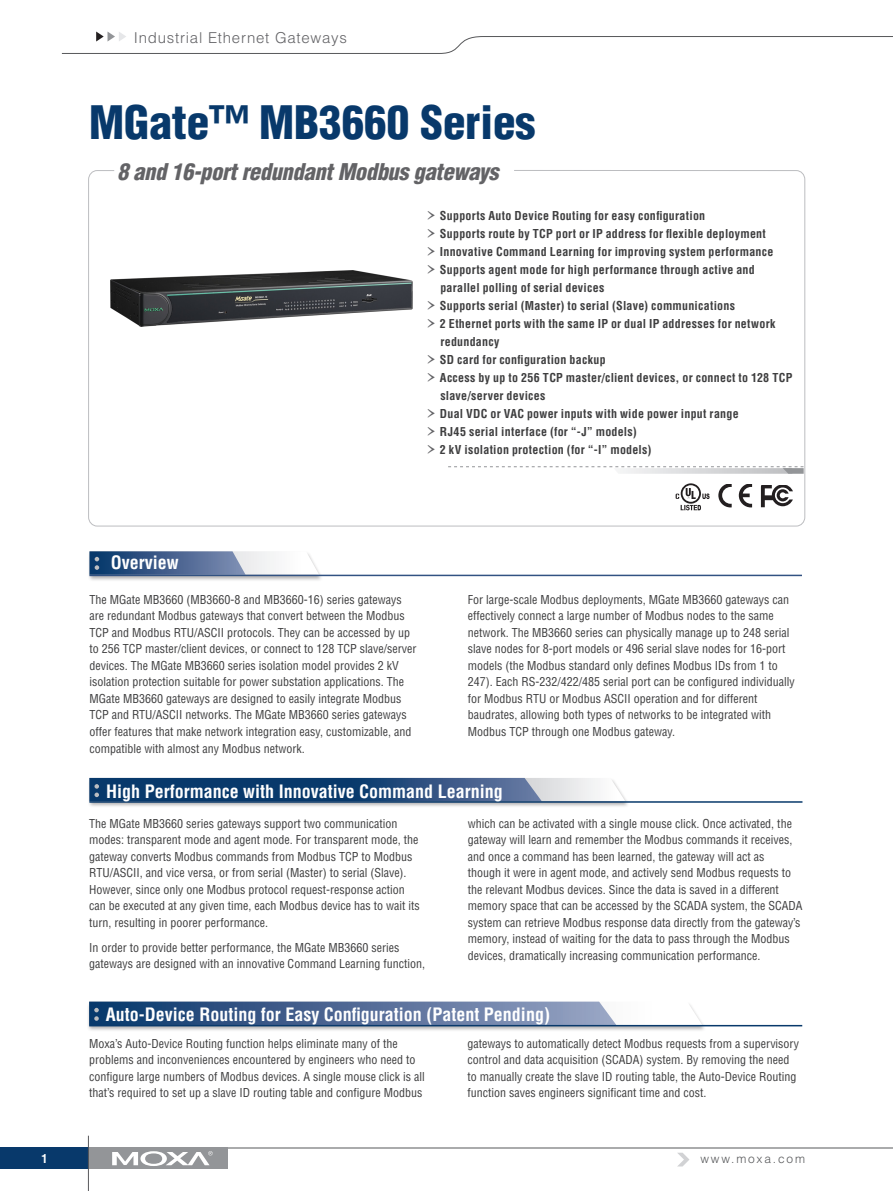
<style>
.page{position:relative;width:893px;height:1191px;background:#fff}
.page>*{position:absolute;margin:0;border:0;box-sizing:border-box;transform-origin:0 0}
.pro_name{font:900 condensed 45px "Helvetica";color:#08396b}
.pro_des{font:italic 900 condensed 22.5px "Helvetica";letter-spacing:-.015em;color:#636366}
.topic{font:700 condensed 18px "Helvetica";color:#fff}
.t1{font:300 15px "Helvetica";letter-spacing:.05em;color:#636366}
.body{font:condensed 12px/16.5px "Helvetica";color:#3e3e3f}
.t2{font:700 condensed 12px/18px "Helvetica";letter-spacing:.02em;color:#3e3e3f}
.t3{font:300 12px "Helvetica";letter-spacing:.15em;color:#57585a}
.t4{font:700 condensed 12px "Helvetica";color:#fff}
.s1{font-family:"Garamond Premr Pro";font-weight:400;font-stretch:normal;font-size:24px;color:#636366}
</style>
<div class="page">
<svg style="left:61px;top:32px;width:832px;height:22px"></svg>
<hr style="left:0;top:1147px;width:893px;height:1px;background:#57585a">
<div style="left:0;top:1147px;width:90px;height:22px;background:#08396b"></div>
<div style="left:90px;top:1147px;width:138px;height:22px;background:#939598"></div>
<svg style="left:112px;top:1151px;width:101px;height:15px"></svg>
<hr style="left:88px;top:1135px;width:1px;height:56px;background:#59595c">
<svg style="left:678px;top:1152px;width:11px;height:14px"></svg>
<svg style="left:448px;top:466px;width:356px;height:8px"></svg>
<div style="left:87px;top:551px;width:237px;height:30px;background:#231f20;opacity:.35"></div>
<svg style="left:89px;top:551px;width:230px;height:23px"></svg>
<hr style="left:89px;top:574px;width:713px;height:2px;background:#325282">
<div style="left:87px;top:778px;width:543px;height:30px;background:#231f20;opacity:.35"></div>
<hr style="left:89px;top:801px;width:713px;height:1px;background:#08396b">
<svg style="left:89px;top:778px;width:536px;height:24px;background:#3e618a"></svg>
<img style="left:111px;top:271px;width:302px;height:55px">
<div style="left:87px;top:1001px;width:620px;height:30px;background:#231f20;opacity:.35"></div>
<hr style="left:89px;top:1025px;width:713px;height:1px;background:#08396b">
<svg style="left:89px;top:1001px;width:613px;height:24px;background:#6d84a7"></svg>
<svg style="left:718px;top:485px;width:14px;height:22px"></svg>
<svg style="left:739px;top:485px;width:13px;height:22px"></svg>
<svg style="left:761px;top:485px;width:32px;height:22px"></svg>
<svg style="left:676px;top:483px;width:34px;height:27px"></svg>
<p class="t1" style="left:134px;top:29px;width:215px">Industrial Ethernet Gateways</p>
<p class="pro_name" style="left:89px;top:94px;width:448px">MGate™ MB3660 Series</p>
<p class="pro_des" style="left:117px;top:158px;width:383px">8 and 16-port redundant Modbus gateways</p>
<p class="t2" style="left:425px;top:206px;width:281px"><span class="s1">›</span> Supports Auto Device Routing for easy configuration</p>
<p class="t2" style="left:425px;top:224px;width:342px"><span class="s1">›</span> Supports route by TCP port or IP address for flexible deployment</p>
<p class="t2" style="left:425px;top:242px;width:350px"><span class="s1">›</span> Innovative Command Learning for improving system performance</p>
<p class="t2" style="left:440px;top:260px;width:316px;text-indent:-15px"><span class="s1">›</span> Supports agent mode for high performance through active and parallel polling of serial devices</p>
<p class="t2" style="left:425px;top:296px;width:311px"><span class="s1">›</span> Supports serial (Master) to serial (Slave) communications</p>
<p class="t2" style="left:440px;top:314px;width:337px;text-indent:-15px"><span class="s1">›</span> 2 Ethernet ports with the same IP or dual IP addresses for network redundancy</p>
<p class="t2" style="left:425px;top:350px;width:182px"><span class="s1">›</span> SD card for configuration backup</p>
<p class="t2" style="left:440px;top:368px;width:353px;text-indent:-15px"><span class="s1">›</span> Access by up to 256 TCP master/client devices, or connect to 128 TCP slave/server devices</p>
<p class="t2" style="left:425px;top:404px;width:315px"><span class="s1">›</span> Dual VDC or VAC power inputs with wide power input range</p>
<p class="t2" style="left:425px;top:422px;width:213px"><span class="s1">›</span> RJ45 serial interface (for “-J” models)</p>
<p class="t2" style="left:425px;top:440px;width:228px"><span class="s1">›</span> 2 kV isolation protection (for “-I” models)</p>
<p class="topic" style="left:111px;top:552px;width:69px">Overview</p>
<p class="body" style="left:89px;top:591px;width:329px">The MGate MB3660 (MB3660-8 and MB3660-16) series gateways are redundant Modbus gateways that convert between the Modbus TCP and Modbus RTU/ASCII protocols. They can be accessed by up to 256 TCP master/client devices, or connect to 128 TCP slave/server devices. The MGate MB3660 series isolation model provides 2 kV isolation protection suitable for power substation applications. The MGate MB3660 gateways are designed to easily integrate Modbus TCP and RTU/ASCII networks. The MGate MB3660 series gateways offer features that make network integration easy, customizable, and compatible with almost any Modbus network.</p>
<p class="body" style="left:468px;top:591px;width:328px">For large-scale Modbus deployments, MGate MB3660 gateways can effectively connect a large number of Modbus nodes to the same network. The MB3660 series can physically manage up to 248 serial slave nodes for 8-port models or 496 serial slave nodes for 16-port models (the Modbus standard only defines Modbus IDs from 1 to 247). Each RS-232/422/485 serial port can be configured individually for Modbus RTU or Modbus ASCII operation and for different baudrates, allowing both types of networks to be integrated with Modbus TCP through one Modbus gateway.</p>
<p class="topic" style="left:106px;top:780px;width:398px">High Performance with Innovative Command Learning</p>
<p class="body" style="left:89px;top:814px;width:332px">The MGate MB3660 series gateways support two communication modes: transparent mode and agent mode. For transparent mode, the gateway converts Modbus commands from Modbus TCP to Modbus RTU/ASCII, and vice versa, or from serial (Master) to serial (Slave).<br>However, since only one Modbus protocol request-response action can be executed at any given time, each Modbus device has to wait its turn, resulting in poorer performance.</p>
<p class="body" style="left:89px;top:938px;width:337px">In order to provide better performance, the MGate MB3660 series gateways are designed with an innovative Command Learning function,</p>
<p class="body" style="left:468px;top:814px;width:336px">which can be activated with a single mouse click. Once activated, the gateway will learn and remember the Modbus commands it receives, and once a command has been learned, the gateway will act as<br>though it were in agent mode, and actively send Modbus requests to the relevant Modbus devices. Since the data is saved in a different memory space that can be accessed by the SCADA system, the SCADA system can retrieve Modbus response data directly from the gateway’s memory, instead of waiting for the data to pass through the Modbus devices, dramatically increasing communication performance.</p>
<p class="topic" style="left:106px;top:1003px;width:446px">Auto-Device Routing for Easy Configuration (Patent Pending)</p>
<p class="body" style="left:89px;top:1034px;width:337px">Moxa’s Auto-Device Routing function helps eliminate many of the problems and inconveniences encountered by engineers who need to configure large numbers of Modbus devices. A single mouse click is all that’s required to set up a slave ID routing table and configure Modbus</p>
<p class="body" style="left:467px;top:1034px;width:333px">gateways to automatically detect Modbus requests from a supervisory control and data acquisition (SCADA) system. By removing the need to manually create the slave ID routing table, the Auto-Device Routing function saves engineers significant time and cost.</p>
<p class="t4" style="left:41px;top:1151px;width:7px">1</p>
<p class="t3" style="left:700px;top:1151px;width:106px">www.moxa.com</p>
</div>
